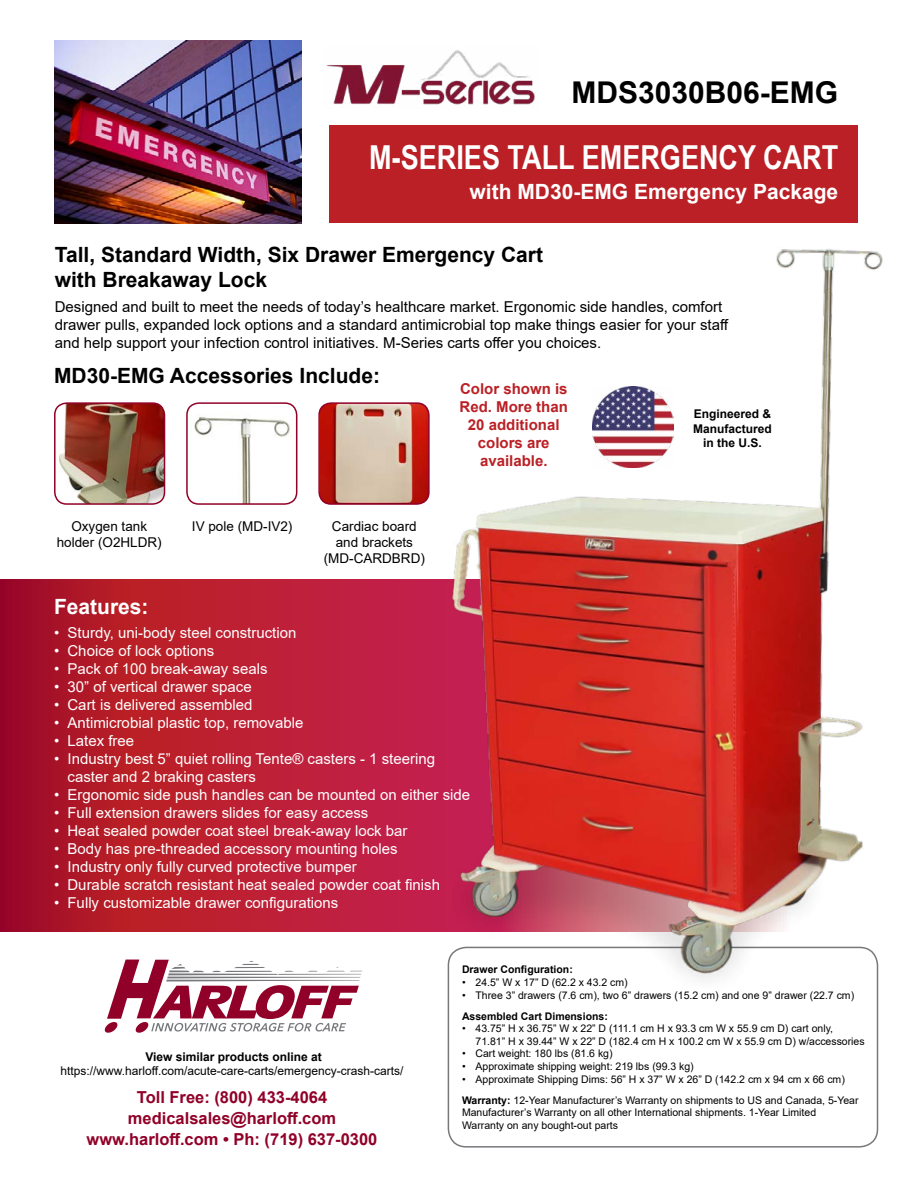
<style>
.page{position:relative;width:918px;height:1188px;background:#fff}
.page>*{position:absolute;margin:0;border:0;box-sizing:border-box;transform-origin:0 0}
.t1{font:700 33px "Arial Narrow";color:#fff}
.t2{font:700 30px "Arial";color:#000}
.t3{font:700 21px/25.2px "Arial";color:#000}
.t4{font:700 21px "Arial";color:#fff}
.t5{font:700 16.5px/21px "Arial";color:#910028;text-align:center}
.t6{font:15px/18px "Arial";color:#fff}
.t7{font:15px/18px "Arial";color:#000}
.t8{font:700 15px/18px "Arial";color:#ba2025;text-align:center}
.t9{font:13.5px/16.2px "Arial";color:#000101;text-align:center}
.t10{font:12px "Arial";color:#000}
.t11{font:700 12px/14.4px "Arial";color:#000;text-align:center}
.t12{font:10.5px/12.6px "Arial";color:#000}
.t13{font:700 10.5px "Arial";color:#000}
.s1{font-weight:700}
</style>
<div class="page">
<svg style="left:0;top:579px;width:452px;height:352px;background:#b81c34"></svg>
<div style="left:448px;top:947px;width:430px;height:201px;border:2px solid #77787b;border-radius:18px"></div>
<svg style="left:104px;top:960px;width:258px;height:73px"></svg>
<div style="left:329px;top:125px;width:529px;height:98px;background:#ba2025"></div>
<img style="left:55px;top:40px;width:246px;height:183px">
<img style="left:56px;top:404px;width:109px;height:99px">
<div style="left:54px;top:402px;width:111px;height:103px;border:2px solid #910028;border-radius:12px"></div>
<img style="left:321px;top:405px;width:106px;height:97px">
<div style="left:318px;top:402px;width:112px;height:103px;border:2px solid #910028;border-radius:12px"></div>
<img style="left:190px;top:416px;width:105px;height:87px">
<div style="left:186px;top:402px;width:111px;height:103px;border:2px solid #910028;border-radius:12px"></div>
<img style="left:326px;top:50px;width:209px;height:55px">
<img style="left:452px;top:248px;width:431px;height:748px">
<h2 class="t2" style="left:572px;top:71px;width:268px">MDS3030B06-EMG</h2>
<h1 class="t1" style="left:369px;top:132px;width:471px">M-SERIES TALL EMERGENCY CART</h1>
<h3 class="t4" style="left:470px;top:177px;width:370px">with MD30-EMG Emergency Package</h3>
<h3 class="t3" style="left:55px;top:242px;width:490px">Tall, Standard Width, Six Drawer Emergency Cart with Breakaway Lock</h3>
<p class="t7" style="left:55px;top:298px;width:675px">Designed and built to meet the needs of today’s healthcare market. Ergonomic side handles, comfort drawer pulls, expanded lock options and a standard antimicrobial top make things easier for your staff and help support your infection control initiatives. M-Series carts offer you choices.</p>
<h3 class="t3" style="left:54px;top:363px;width:327px">MD30-EMG Accessories Include:</h3>
<p class="t9" style="left:57px;top:518px;width:107px">Oxygen tank holder (O2HLDR)</p>
<p class="t9" style="left:324px;top:518px;width:103px">Cardiac board and brackets (MD-CARDBRD)</p>
<p class="t9" style="left:192px;top:518px;width:102px">IV pole (MD-IV2)</p>
<p class="t8" style="left:460px;top:379px;width:110px">Color shown is<br>Red. More than<br>20 additional colors are available.</p>
<h3 class="t4" style="left:54px;top:592px;width:96px">Features:</h3>
<p class="t6" style="left:54px;top:624px;width:244px">• Sturdy, uni-body steel construction</p>
<p class="t6" style="left:54px;top:642px;width:162px">• Choice of lock options</p>
<p class="t6" style="left:54px;top:660px;width:215px">• Pack of 100 break-away seals</p>
<p class="t6" style="left:54px;top:678px;width:199px">• 30” of vertical drawer space</p>
<p class="t6" style="left:54px;top:696px;width:200px">• Cart is delivered assembled</p>
<p class="t6" style="left:54px;top:714px;width:251px">• Antimicrobial plastic top, removable</p>
<p class="t6" style="left:54px;top:732px;width:82px">• Latex free</p>
<p class="t6" style="left:68px;top:750px;width:369px;text-indent:-14px">• Industry best 5” quiet rolling Tente® casters - 1 steering caster and 2 braking casters</p>
<p class="t6" style="left:54px;top:786px;width:418px">• Ergonomic side push handles can be mounted on either side</p>
<p class="t6" style="left:54px;top:804px;width:316px">• Full extension drawers slides for easy access</p>
<p class="t6" style="left:54px;top:822px;width:355px">• Heat sealed powder coat steel break-away lock bar</p>
<p class="t6" style="left:54px;top:840px;width:345px">• Body has pre-threaded accessory mounting holes</p>
<p class="t6" style="left:54px;top:858px;width:304px">• Industry only fully curved protective bumper</p>
<p class="t6" style="left:54px;top:876px;width:388px">• Durable scratch resistant heat sealed powder coat finish</p>
<p class="t6" style="left:54px;top:894px;width:286px">• Fully customizable drawer configurations</p>
<p class="t11" style="left:693px;top:407px;width:80px">Engineered &amp;<br>Manufactured in the U.S.</p>
<p class="t11" style="left:145px;top:1049px;width:178px">View similar products online at</p>
<p class="t10" style="left:60px;top:1062px;width:345px">https://www.harloff.com/acute-care-carts/emergency-crash-carts/</p>
<p class="t5" style="left:87px;top:1087px;width:292px">Toll Free: (800) 433-4064 medicalsales@harloff.com www.harloff.com • Ph: (719) 637-0300</p>
<p class="t13" style="left:462px;top:962px;width:112px">Drawer Configuration:</p>
<p class="t12" style="left:462px;top:976px;width:167px">• 24.5” W x 17” D (62.2 x 43.2 cm)</p>
<p class="t12" style="left:462px;top:988px;width:394px">• Three 3” drawers (7.6 cm), two 6” drawers (15.2 cm) and one 9” drawer (22.7 cm)</p>
<p class="t13" style="left:462px;top:1008px;width:147px">Assembled Cart Dimensions:</p>
<p class="t12" style="left:476px;top:1022px;width:391px;text-indent:-14px">• 43.75” H x 36.75” W x 22” D (111.1 cm H x 93.3 cm W x 55.9 cm D) cart only,<br>71.81” H x 39.44” W x 22” D (182.4 cm H x 100.2 cm W x 55.9 cm D) w/accessories</p>
<p class="t12" style="left:462px;top:1047px;width:152px">• Cart weight: 180 lbs (81.6 kg)</p>
<p class="t12" style="left:462px;top:1060px;width:233px">• Approximate shipping weight: 219 lbs (99.3 kg)</p>
<p class="t12" style="left:462px;top:1068px;width:398px;line-height:21px">• Approximate Shipping Dims: 56” H x 37” W x 26” D (142.2 cm x 94 cm x 66 cm)<br><span class="s1">Warranty:</span> 12-Year Manufacturer’s Warranty on shipments to US and Canada, 5-Year</p>
<p class="t12" style="left:462px;top:1106px;width:356px">Manufacturer’s Warranty on all other International shipments. 1-Year Limited<br>Warranty on any bought-out parts</p>
</div>
